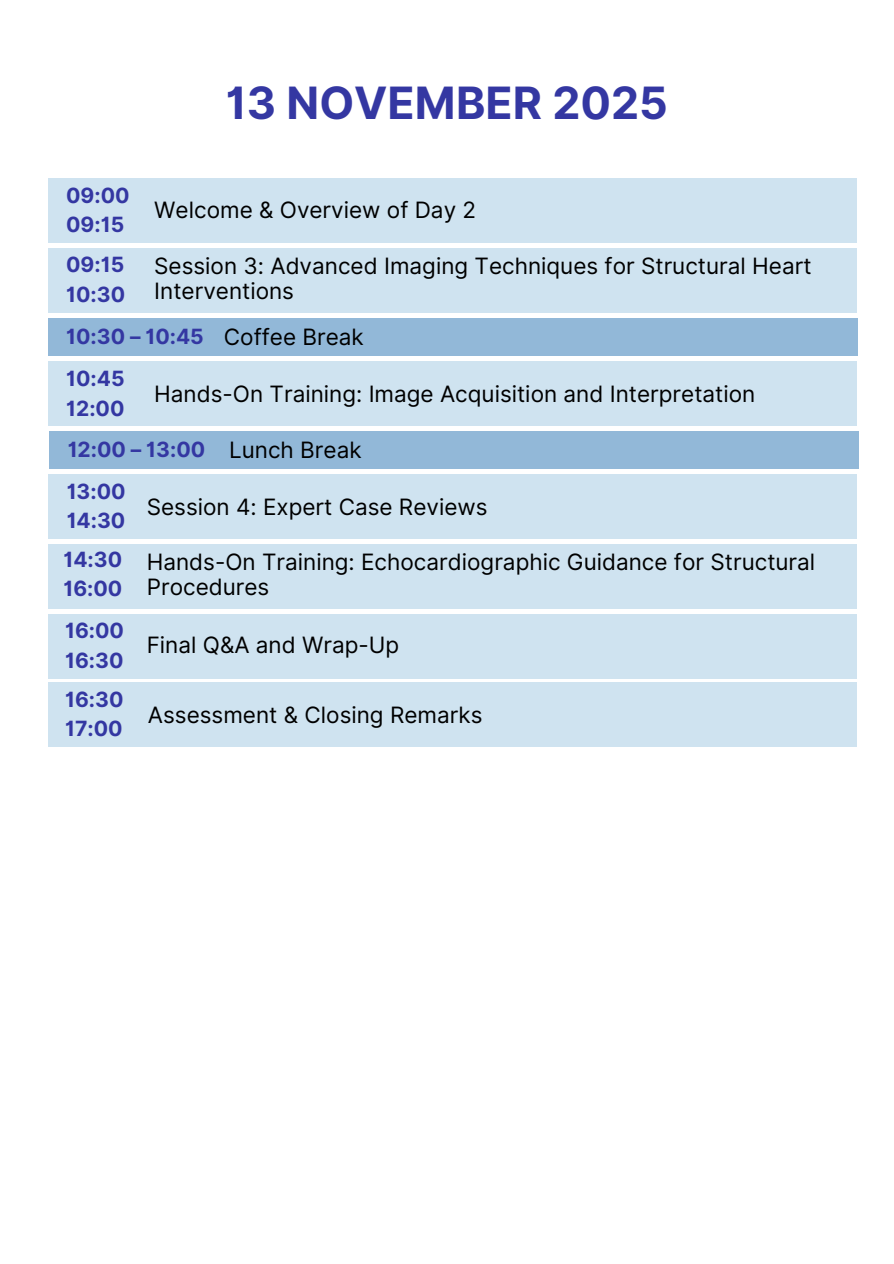
<style>
.page{position:relative;width:894px;height:1264px;background:#fff}
.page>*{position:absolute;margin:0;border:0;box-sizing:border-box;transform-origin:0 0}
.t1{font:700 44.55px "Inter";color:#3437a2}
.t2{font:22.5px/24.8px "Inter";color:#000}
.t3{font:700 21px/29.2px "Inter";color:#3437a2}
</style>
<div class="page">
<div style="left:48px;top:178px;width:808px;height:65px;background:#cfe3f0"></div>
<div style="left:48px;top:474px;width:808px;height:64px;background:#cfe3f0"></div>
<div style="left:48px;top:544px;width:808px;height:64px;background:#cfe3f0"></div>
<div style="left:48px;top:614px;width:808px;height:64px;background:#cfe3f0"></div>
<div style="left:48px;top:318px;width:809px;height:38px;background:#92b8d8"></div>
<div style="left:48px;top:249px;width:808px;height:64px;background:#cfe3f0"></div>
<div style="left:48px;top:361px;width:808px;height:65px;background:#cfe3f0"></div>
<div style="left:48px;top:682px;width:808px;height:65px;background:#cfe3f0"></div>
<div style="left:50px;top:431px;width:808px;height:38px;background:#92b8d8"></div>
<h1 class="t1" style="left:226px;top:76px;width:443px">13 NOVEMBER 2025</h1>
<p class="t3" style="left:66px;top:180px;width:65px">09:00<br>09:15</p>
<h2 class="t2" style="left:154px;top:197px;width:323px">Welcome &amp; Overview of Day 2</h2>
<h2 class="t3" style="left:66px;top:250px;width:60px">09:15<br>10:30</h2>
<p class="t2" style="left:154px;top:254px;width:658px">Session 3: Advanced Imaging Techniques for Structural Heart<br>Interventions</p>
<h2 class="t3" style="left:66px;top:322px;width:139px">10:30 – 10:45</h2>
<p class="t2" style="left:224px;top:324px;width:141px">Coffee Break</p>
<h2 class="t3" style="left:66px;top:364px;width:60px">10:45<br>12:00</h2>
<p class="t2" style="left:154px;top:381px;width:602px">Hands-On Training: Image Acquisition and Interpretation</p>
<h2 class="t3" style="left:68px;top:434px;width:139px">12:00 – 13:00</h2>
<p class="t2" style="left:229px;top:437px;width:134px">Lunch Break</p>
<h2 class="t3" style="left:67px;top:477px;width:60px">13:00<br>14:30</h2>
<p class="t2" style="left:147px;top:494px;width:342px">Session 4: Expert Case Reviews</p>
<h2 class="t3" style="left:63px;top:544px;width:60px">14:30<br>16:00</h2>
<p class="t2" style="left:147px;top:550px;width:669px">Hands-On Training: Echocardiographic Guidance for Structural<br>Procedures</p>
<h2 class="t2" style="left:147px;top:632px;width:254px">Final Q&amp;A and Wrap-Up</h2>
<p class="t3" style="left:65px;top:616px;width:60px">16:00<br>16:30</p>
<p class="t3" style="left:65px;top:684px;width:60px">16:30<br>17:00</p>
<h2 class="t2" style="left:148px;top:702px;width:336px">Assessment &amp; Closing Remarks</h2>
</div>
